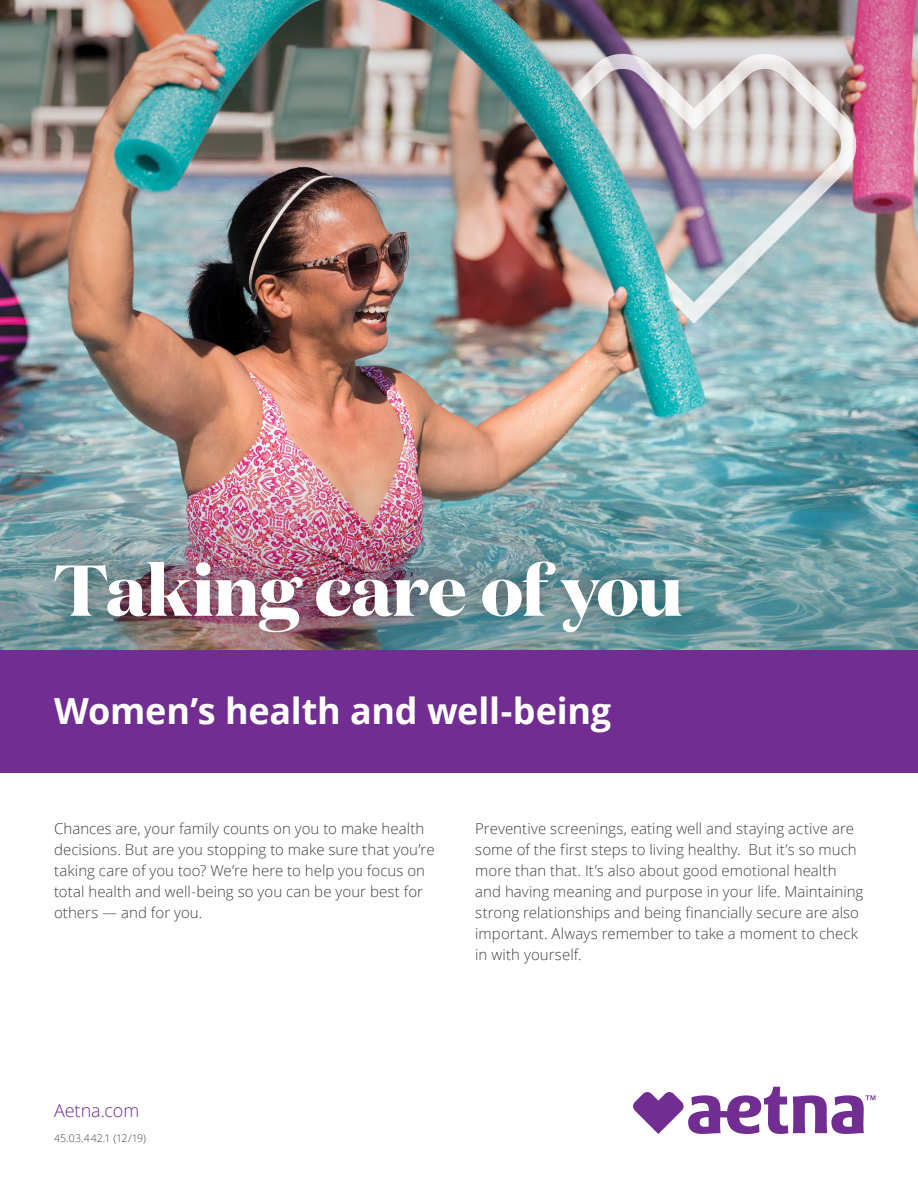
<style>
.page{position:relative;width:918px;height:1188px;background:#fff}
.page>*{position:absolute;margin:0;border:0;box-sizing:border-box;transform-origin:0 0}
.t1{font:700 71.7px "Domaine Display";letter-spacing:-.01em;color:#fff}
.t2{font:700 36px "Open Sans";letter-spacing:-.005em;color:#fff}
.t3{font:300 18px "Open Sans";letter-spacing:-.005em;color:#712d91}
.t4{font:300 15px/21px "Open Sans";letter-spacing:.005em;color:#414042}
.t5{font:300 10.5px "Open Sans";letter-spacing:.005em;color:#414042}
</style>
<div class="page">
<img style="left:0;top:0;width:918px;height:651px">
<div style="left:0;top:651px;width:918px;height:122px;background:#712d91"></div>
<div style="left:33px;top:540px;width:668px;height:114px;background:#000;opacity:.38"></div>
<svg style="left:633px;top:1087px;width:242px;height:47px"></svg>
<p class="t1" style="left:53px;top:544px;width:631px">Taking care of you</p>
<p class="t2" style="left:54px;top:686px;width:559px">Women’s health and well-being</p>
<p class="t4" style="left:54px;top:818px;width:382px">Chances are, your family counts on you to make health decisions. But are you stopping to make sure that you’re taking care of you too? We’re here to help you focus on total health and well-being so you can be your best for others — and for you.</p>
<p class="t4" style="left:475px;top:818px;width:390px">Preventive screenings, eating well and staying active are some of the first steps to living healthy. But it’s so much more than that. It’s also about good emotional health and having meaning and purpose in your life. Maintaining strong relationships and being financially secure are also important. Always remember to take a moment to check in with yourself.</p>
<p class="t3" style="left:54px;top:1098px;width:87px">Aetna.com</p>
<p class="t5" style="left:54px;top:1131px;width:94px">45.03.442.1 (12/19)</p>
</div>
